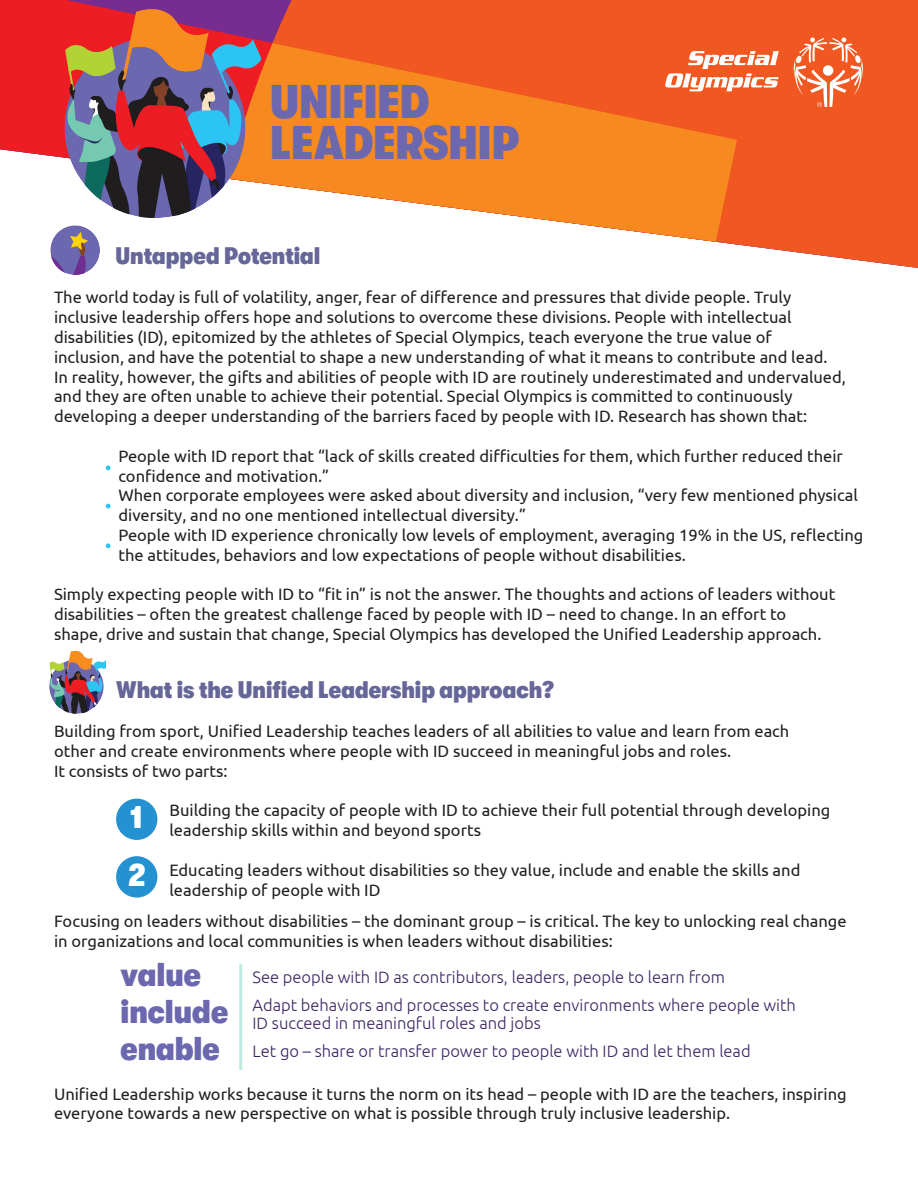
<style>
.page{position:relative;width:918px;height:1188px;background:#fff}
.page>*{position:absolute;margin:0;border:0;box-sizing:border-box;transform-origin:0 0}
.t1{font:900 condensed 47.25px/41.2px "GT Walsheim Pro";color:#6c68af}
.t2{font:900 condensed 33px "GT Walsheim Pro";color:#6c68af}
.t3{font:900 condensed 31.35px "GT Walsheim Pro";color:#fff}
.Body_1{font:900 condensed 24px "GT Walsheim Pro";color:#669}
.Body_1-2{font:16.5px/19.8px "Ubuntu";color:#231f20}
.Body_1-3{font:300 16.5px/18px "Ubuntu";color:#3b2462}
</style>
<div class="page">
<div style="left:737px;top:0;width:181px;height:268px;background:#f15821"></div>
<svg style="left:0;top:0;width:737px;height:265px;fill:#f15823"></svg>
<svg style="left:200px;top:43px;width:537px;height:222px;fill:#f6891f"></svg>
<svg style="left:665px;top:51px;width:114px;height:40px"></svg>
<svg style="left:793px;top:38px;width:71px;height:69px"></svg>
<hr style="left:239px;top:964px;width:3px;height:106px;background:#25bb9c">
<div style="left:116px;top:799px;width:41px;height:41px;background:#2492d1;border-radius:50%"></div>
<div style="left:116px;top:856px;width:41px;height:42px;background:#2492d1;border-radius:50%"></div>
<svg style="left:49px;top:650px;width:57px;height:64px"></svg>
<div style="left:50px;top:225px;width:50px;height:50px;background:#6c68af;border-radius:50%"></div>
<svg style="left:50px;top:232px;width:38px;height:43px"></svg>
<svg style="left:106px;top:465px;width:5px;height:5px"></svg>
<svg style="left:106px;top:504px;width:5px;height:4px"></svg>
<svg style="left:106px;top:543px;width:5px;height:5px"></svg>
<svg style="left:65px;top:1px;width:197px;height:217px;background:#956772"></svg>
<p class="t1" style="left:270px;top:81px;width:250px">UNIFIED<br>LEADERSHIP</p>
<p class="Body_1" style="left:116px;top:242px;width:206px">Untapped Potential</p>
<p class="Body_1-2" style="left:54px;top:287px;width:739px">The world today is full of volatility, anger, fear of difference and pressures that divide people. Truly</p>
<p class="Body_1-2" style="left:54px;top:307px;width:739px">inclusive leadership offers hope and solutions to overcome these divisions. People with intellectual</p>
<p class="Body_1-2" style="left:54px;top:327px;width:719px">disabilities (ID), epitomized by the athletes of Special Olympics, teach everyone the true value of</p>
<p class="Body_1-2" style="left:54px;top:346px;width:775px">inclusion, and have the potential to shape a new understanding of what it means to contribute and lead.</p>
<p class="Body_1-2" style="left:54px;top:366px;width:793px">In reality, however, the gifts and abilities of people with ID are routinely underestimated and undervalued,</p>
<p class="Body_1-2" style="left:54px;top:386px;width:740px">and they are often unable to achieve their potential. Special Olympics is committed to continuously</p>
<p class="Body_1-2" style="left:54px;top:406px;width:755px">developing a deeper understanding of the barriers faced by people with ID. Research has shown that:</p>
<p class="Body_1-2" style="left:118px;top:445px;width:726px">People with ID report that “lack of skills created difficulties for them, which further reduced their</p>
<p class="Body_1-2" style="left:118px;top:465px;width:212px">confidence and motivation.”</p>
<p class="Body_1-2" style="left:118px;top:485px;width:741px">When corporate employees were asked about diversity and inclusion, “very few mentioned physical</p>
<p class="Body_1-2" style="left:118px;top:505px;width:409px">diversity, and no one mentioned intellectual diversity.”</p>
<p class="Body_1-2" style="left:118px;top:525px;width:747px">People with ID experience chronically low levels of employment, averaging 19% in the US, reflecting</p>
<p class="Body_1-2" style="left:118px;top:544px;width:569px">the attitudes, behaviors and low expectations of people without disabilities.</p>
<p class="Body_1-2" style="left:54px;top:584px;width:783px">Simply expecting people with ID to “fit in” is not the answer. The thoughts and actions of leaders without</p>
<p class="Body_1-2" style="left:54px;top:604px;width:734px">disabilities – often the greatest challenge faced by people with ID – need to change. In an effort to</p>
<p class="Body_1-2" style="left:54px;top:624px;width:769px">shape, drive and sustain that change, Special Olympics has developed the Unified Leadership approach.</p>
<p class="Body_1" style="left:116px;top:676px;width:439px">What is the Unified Leadership approach?</p>
<p class="Body_1-2" style="left:54px;top:721px;width:737px">Building from sport, Unified Leadership teaches leaders of all abilities to value and learn from each</p>
<p class="Body_1-2" style="left:54px;top:741px;width:679px">other and create environments where people with ID succeed in meaningful jobs and roles.</p>
<p class="Body_1-2" style="left:54px;top:760px;width:175px">It consists of two parts:</p>
<p class="Body_1-2" style="left:169px;top:800px;width:662px">Building the capacity of people with ID to achieve their full potential through developing</p>
<p class="Body_1-2" style="left:169px;top:820px;width:313px">leadership skills within and beyond sports</p>
<p class="Body_1-2" style="left:169px;top:859px;width:633px">Educating leaders without disabilities so they value, include and enable the skills and</p>
<p class="Body_1-2" style="left:169px;top:879px;width:213px">leadership of people with ID</p>
<p class="t3" style="left:131px;top:800px;width:14px">1</p>
<p class="t3" style="left:128px;top:857px;width:19px">2</p>
<p class="Body_1-2" style="left:54px;top:911px;width:794px">Focusing on leaders without disabilities – the dominant group – is critical. The key to unlocking real change</p>
<p class="Body_1-2" style="left:54px;top:931px;width:560px">in organizations and local communities is when leaders without disabilities:</p>
<p class="t2" style="left:121px;top:956px;width:82px">value</p>
<p class="t2" style="left:121px;top:993px;width:109px">include</p>
<p class="t2" style="left:121px;top:1030px;width:101px">enable</p>
<p class="Body_1-3" style="left:253px;top:968px;width:474px">See people with ID as contributors, leaders, people to learn from</p>
<p class="Body_1-3" style="left:253px;top:995px;width:545px">Adapt behaviors and processes to create environments where people with<br>ID succeed in meaningful roles and jobs</p>
<p class="Body_1-3" style="left:253px;top:1042px;width:500px">Let go – share or transfer power to people with ID and let them lead</p>
<p class="Body_1-2" style="left:54px;top:1083px;width:794px">Unified Leadership works because it turns the norm on its head – people with ID are the teachers, inspiring everyone towards a new perspective on what is possible through truly inclusive leadership.</p>
</div>
